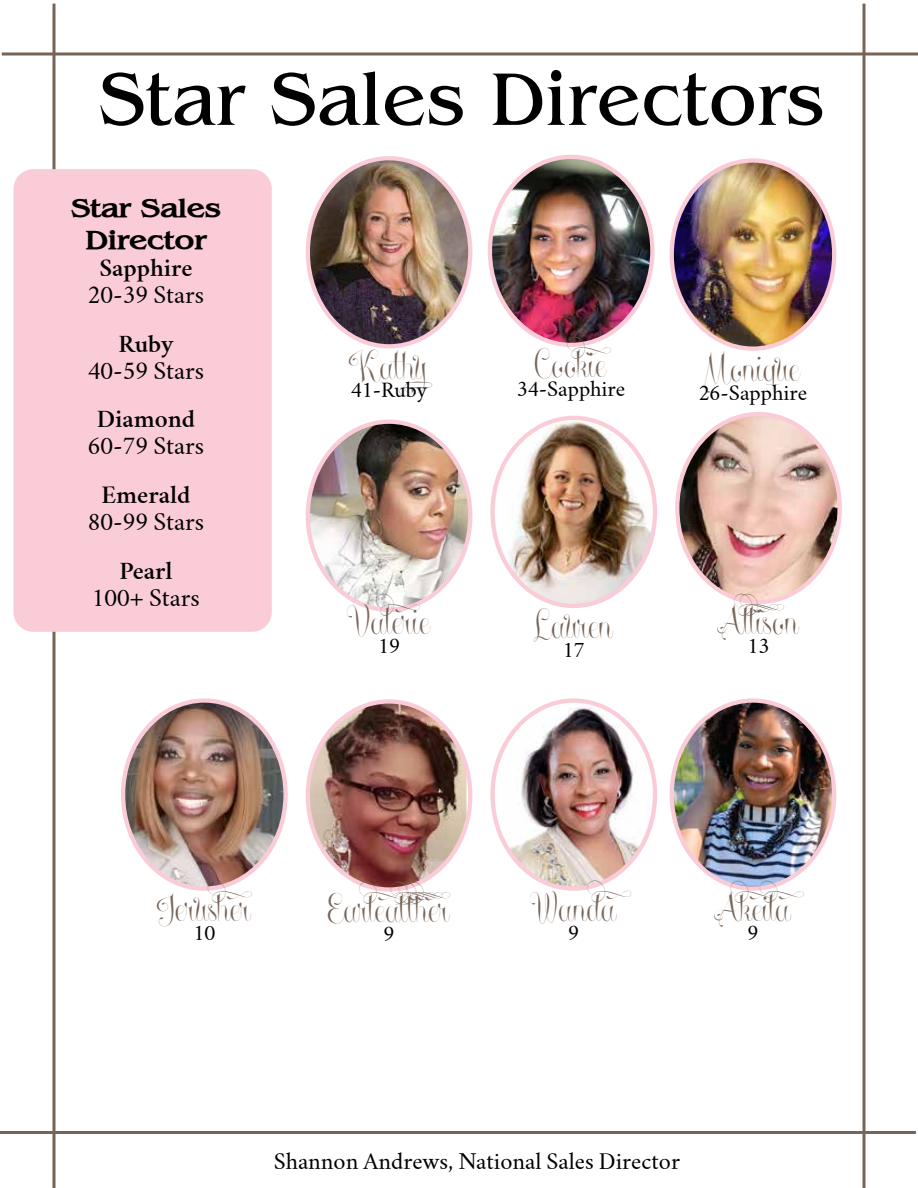
<style>
.page{position:relative;width:918px;height:1188px;background:#fff}
.page>*{position:absolute;margin:0;border:0;box-sizing:border-box;transform-origin:0 0}
.t1{font:79.5px "Bangle Normal";color:#000}
.t2{font:45px "Undergone Personal Use";color:#776458}
.t3{font:700 27px/32.4px "Bangle Wide";color:#000;text-align:center}
.t4{font:22.5px "Crimson Text";color:#000}
.t5{font:600 22.5px "Crimson Text";color:#000}
.t6{font:21px "Crimson Text";color:#000}
.t7{font:19.5px "Crimson Text";color:#000}
</style>
<div class="page">
<svg style="left:2px;top:52px;width:916px;height:4px;background:#988a81"></svg>
<svg style="left:52px;top:4px;width:4px;height:1184px;background:#988a81"></svg>
<svg style="left:862px;top:4px;width:4px;height:1184px;background:#988a81"></svg>
<hr style="left:0;top:1131px;width:916px;height:3px;background:#776458">
<div style="left:14px;top:169px;width:258px;height:463px;background:#faccd7;border-radius:20px"></div>
<img style="left:308px;top:158px;width:162px;height:188px">
<div style="left:306px;top:156px;width:166px;height:192px;border:4px solid #faccd7;border-radius:50%"></div>
<img style="left:672px;top:163px;width:162px;height:185px">
<div style="left:670px;top:158px;width:166px;height:193px;border:4px solid #faccd7;border-radius:50%"></div>
<img style="left:495px;top:418px;width:160px;height:188px">
<div style="left:490px;top:416px;width:167px;height:192px;border:4px solid #faccd7;border-radius:50%"></div>
<img style="left:677px;top:414px;width:161px;height:188px">
<div style="left:675px;top:412px;width:167px;height:192px;border:4px solid #faccd7;border-radius:50%"></div>
<img style="left:308px;top:704px;width:158px;height:183px">
<div style="left:306px;top:699px;width:166px;height:193px;border:4px solid #faccd7;border-radius:50%"></div>
<img style="left:495px;top:703px;width:160px;height:186px">
<div style="left:490px;top:698px;width:167px;height:193px;border:4px solid #faccd7;border-radius:50%"></div>
<img style="left:490px;top:157px;width:160px;height:188px">
<div style="left:488px;top:155px;width:167px;height:192px;border:4px solid #faccd7;border-radius:50%"></div>
<img style="left:123px;top:703px;width:160px;height:186px">
<div style="left:121px;top:698px;width:167px;height:193px;border:4px solid #faccd7;border-radius:50%"></div>
<img style="left:308px;top:422px;width:161px;height:188px">
<div style="left:306px;top:420px;width:166px;height:192px;border:4px solid #faccd7;border-radius:50%"></div>
<img style="left:672px;top:703px;width:162px;height:185px">
<div style="left:670px;top:698px;width:166px;height:193px;border:4px solid #faccd7;border-radius:50%"></div>
<h1 class="t1" style="left:98px;top:48px;width:728px">Star Sales Directors</h1>
<p class="t3" style="left:71px;top:191px;width:151px">Star Sales<br>Director</p>
<p class="t5" style="left:99px;top:255px;width:95px">Sapphire</p>
<p class="t4" style="left:88px;top:281px;width:118px">20-39 Stars</p>
<p class="t5" style="left:118px;top:330px;width:57px">Ruby</p>
<p class="t4" style="left:88px;top:357px;width:118px">40-59 Stars</p>
<p class="t5" style="left:97px;top:406px;width:100px">Diamond</p>
<p class="t4" style="left:88px;top:432px;width:118px">60-79 Stars</p>
<p class="t5" style="left:101px;top:481px;width:91px">Emerald</p>
<p class="t4" style="left:88px;top:508px;width:118px">80-99 Stars</p>
<p class="t5" style="left:119px;top:557px;width:55px">Pearl</p>
<p class="t4" style="left:92px;top:584px;width:110px">100+ Stars</p>
<p class="t2" style="left:349px;top:338px;width:81px">Kathy</p>
<p class="t7" style="left:351px;top:378px;width:78px">41-Ruby</p>
<p class="t2" style="left:347px;top:594px;width:85px">Valerie</p>
<p class="t7" style="left:378px;top:634px;width:23px">19</p>
<p class="t2" style="left:535px;top:337px;width:89px">Cookie</p>
<p class="t7" style="left:517px;top:377px;width:110px">34-Sapphire</p>
<p class="t2" style="left:705px;top:340px;width:97px">Monique</p>
<p class="t7" style="left:699px;top:381px;width:110px">26-Sapphire</p>
<p class="t2" style="left:534px;top:598px;width:81px">Lauren</p>
<p class="t7" style="left:563px;top:638px;width:23px">17</p>
<p class="t2" style="left:717px;top:594px;width:83px">Allison</p>
<p class="t7" style="left:748px;top:634px;width:23px">13</p>
<p class="t2" style="left:157px;top:880px;width:107px">Jerusher</p>
<p class="t7" style="left:193px;top:921px;width:23px">10</p>
<p class="t2" style="left:328px;top:881px;width:134px">Earleatther</p>
<p class="t7" style="left:384px;top:922px;width:12px">9</p>
<p class="t2" style="left:530px;top:880px;width:103px">Wanda</p>
<p class="t7" style="left:568px;top:921px;width:12px">9</p>
<p class="t2" style="left:714px;top:880px;width:102px">Akeila</p>
<p class="t7" style="left:747px;top:921px;width:12px">9</p>
<p class="t6" style="left:274px;top:1148px;width:408px">Shannon Andrews, National Sales Director</p>
</div>
